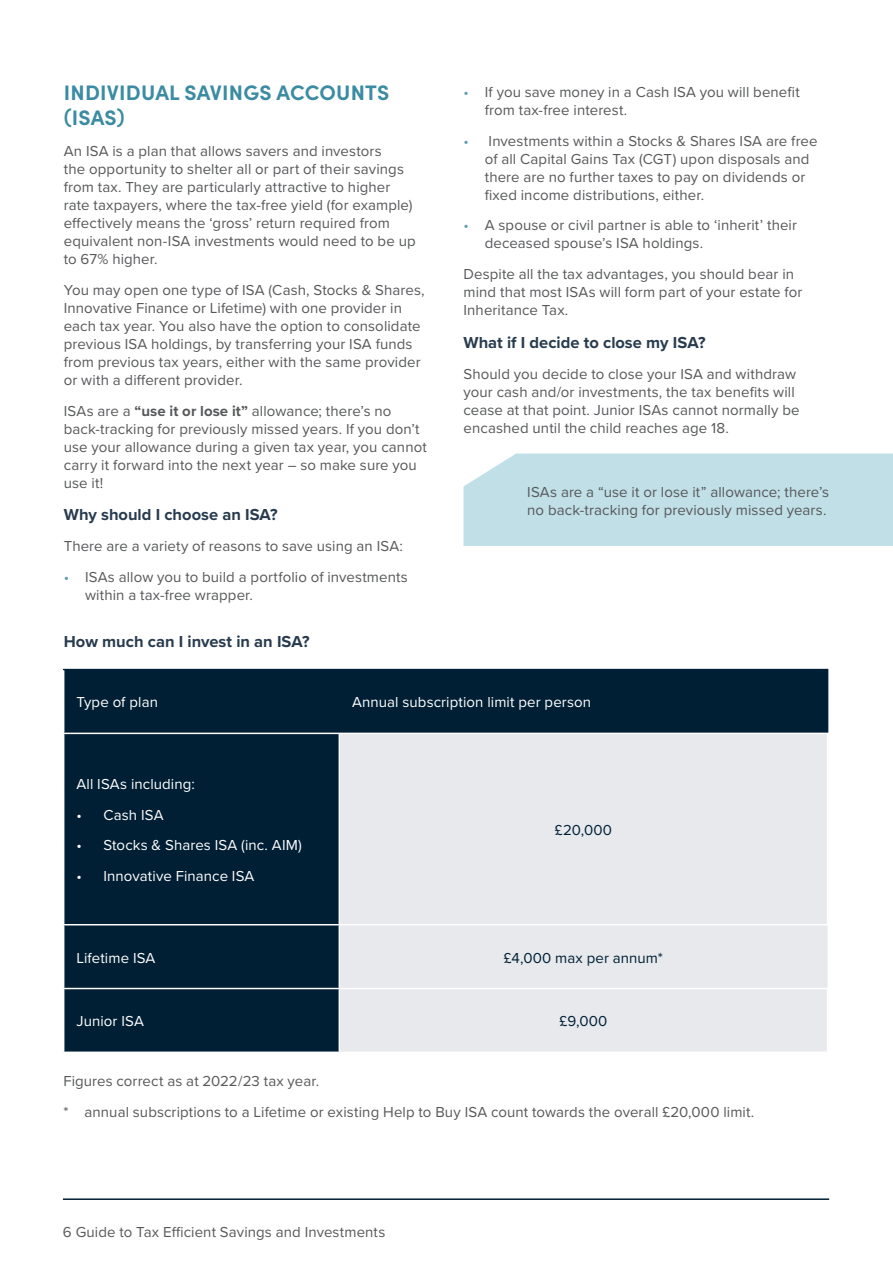
<style>
.page{position:relative;width:893px;height:1263px;background:#fff}
.page>*{position:absolute;margin:0;border:0;box-sizing:border-box;transform-origin:0 0}
.t1{font:700 21px/25.2px "Sofia Pro";letter-spacing:.01em;color:#3b8ba2}
.t2{font:700 16.5px "Proxima Nova";color:#283b4e}
.t3{font:15px/18px "Proxima Nova";letter-spacing:.005em;color:#57585a}
.t4{font:15px "Proxima Nova";letter-spacing:.005em;color:#fff}
.t5{font:15px "Proxima Nova";letter-spacing:.01em;color:#001f35}
.s1{font-weight:700}
.s2{color:#659cb0}
</style>
<div class="page">
<hr style="left:63px;top:1198px;width:766px;height:2px;background:#001f35">
<div style="left:463px;top:454px;width:430px;height:92px;background:#c0dfe7"></div>
<svg style="left:64px;top:670px;width:275px;height:381px;background:#0b283d"></svg>
<div style="left:339px;top:670px;width:489px;height:63px;background:#001f35"></div>
<div style="left:340px;top:734px;width:488px;height:317px;background:#e7e9ec"></div>
<hr style="left:63px;top:924px;width:276px;height:1px;background:#fff">
<hr style="left:63px;top:988px;width:276px;height:1px;background:#fff">
<hr style="left:339px;top:988px;width:489px;height:1px;background:#fff">
<hr style="left:827px;top:989px;width:1px;height:62px;background:#fff">
<hr style="left:63px;top:669px;width:276px;height:1px;background:#001f35">
<hr style="left:339px;top:669px;width:489px;height:1px;background:#001f35">
<hr style="left:63px;top:733px;width:276px;height:1px;background:#fff">
<hr style="left:827px;top:734px;width:1px;height:190px;background:#fff">
<hr style="left:339px;top:924px;width:489px;height:1px;background:#fff">
<h1 class="t1" style="left:64px;top:78px;width:327px">INDIVIDUAL SAVINGS ACCOUNTS (ISAS)</h1>
<p class="t3" style="left:64px;top:141px;width:353px">An ISA is a plan that allows savers and investors<br>the opportunity to shelter all or part of their savings from tax. They are particularly attractive to higher rate taxpayers, where the tax-free yield (for example) effectively means the ‘gross’ return required from equivalent non-ISA investments would need to be up to 67% higher.</p>
<p class="t3" style="left:64px;top:280px;width:362px">You may open one type of ISA (Cash, Stocks &amp; Shares, Innovative Finance or Lifetime) with one provider in each tax year. You also have the option to consolidate previous ISA holdings, by transferring your ISA funds from previous tax years, either with the same provider or with a different provider.</p>
<p class="t3" style="left:64px;top:401px;width:364px">ISAs are a <span class="s1">“use it or lose it”</span> allowance; there’s no back-tracking for previously missed years. If you don’t use your allowance during a given tax year, you cannot carry it forward into the next year – so make sure you use it!</p>
<p class="t2" style="left:64px;top:502px;width:215px">Why should I choose an ISA?</p>
<p class="t3" style="left:64px;top:536px;width:341px">There are a variety of reasons to save using an ISA:</p>
<p class="t3" style="left:85px;top:567px;width:324px;text-indent:-21px"><span class="s2">•</span> ISAs allow you to build a portfolio of investments within a tax-free wrapper.</p>
<p class="t2" style="left:64px;top:629px;width:247px">How much can I invest in an ISA?</p>
<p class="t3" style="left:485px;top:82px;width:316px;text-indent:-21px"><span class="s2">•</span> If you save money in a Cash ISA you will benefit from tax-free interest.</p>
<p class="t3" style="left:485px;top:131px;width:334px;text-indent:-21px"><span class="s2">•</span> Investments within a Stocks &amp; Shares ISA are free of all Capital Gains Tax (CGT) upon disposals and there are no further taxes to pay on dividends or fixed income distributions, either.</p>
<p class="t3" style="left:485px;top:216px;width:314px;text-indent:-21px"><span class="s2">•</span> A spouse or civil partner is able to ‘inherit’ their deceased spouse’s ISA holdings.</p>
<p class="t3" style="left:463px;top:264px;width:340px">Despite all the tax advantages, you should bear in mind that most ISAs will form part of your estate for<br>Inheritance Tax.</p>
<p class="t2" style="left:463px;top:330px;width:243px">What if I decide to close my ISA?</p>
<p class="t3" style="left:463px;top:364px;width:338px">Should you decide to close your ISA and withdraw your cash and/or investments, the tax benefits will cease at that point. Junior ISAs cannot normally be encashed until the child reaches age 18.</p>
<p class="t3" style="left:527px;top:483px;width:303px">ISAs are a “use it or lose it” allowance; there’s no back-tracking for previously missed years.</p>
<p class="t4" style="left:76px;top:691px;width:83px">Type of plan</p>
<p class="t4" style="left:352px;top:691px;width:241px">Annual subscription limit per person</p>
<p class="t4" style="left:76px;top:773px;width:120px">All ISAs including:</p>
<p class="t4" style="left:76px;top:803px;width:89px">• Cash ISA</p>
<p class="t4" style="left:76px;top:834px;width:227px">• Stocks &amp; Shares ISA (inc. AIM)</p>
<p class="t4" style="left:76px;top:865px;width:180px">• Innovative Finance ISA</p>
<p class="t5" style="left:555px;top:819px;width:59px">£20,000</p>
<p class="t4" style="left:76px;top:946px;width:81px">Lifetime ISA</p>
<p class="t5" style="left:504px;top:946px;width:161px">£4,000 max per annum*</p>
<p class="t4" style="left:76px;top:1010px;width:69px">Junior ISA</p>
<p class="t5" style="left:559px;top:1010px;width:49px">£9,000</p>
<p class="t3" style="left:63px;top:1065px;width:693px;line-height:30.8px">Figures correct as at 2022/23 tax year.<br>* annual subscriptions to a Lifetime or existing Help to Buy ISA count towards the overall £20,000 limit.</p>
<p class="t3" style="left:63px;top:1222px;width:324px">6 Guide to Tax Efficient Savings and Investments</p>
</div>
